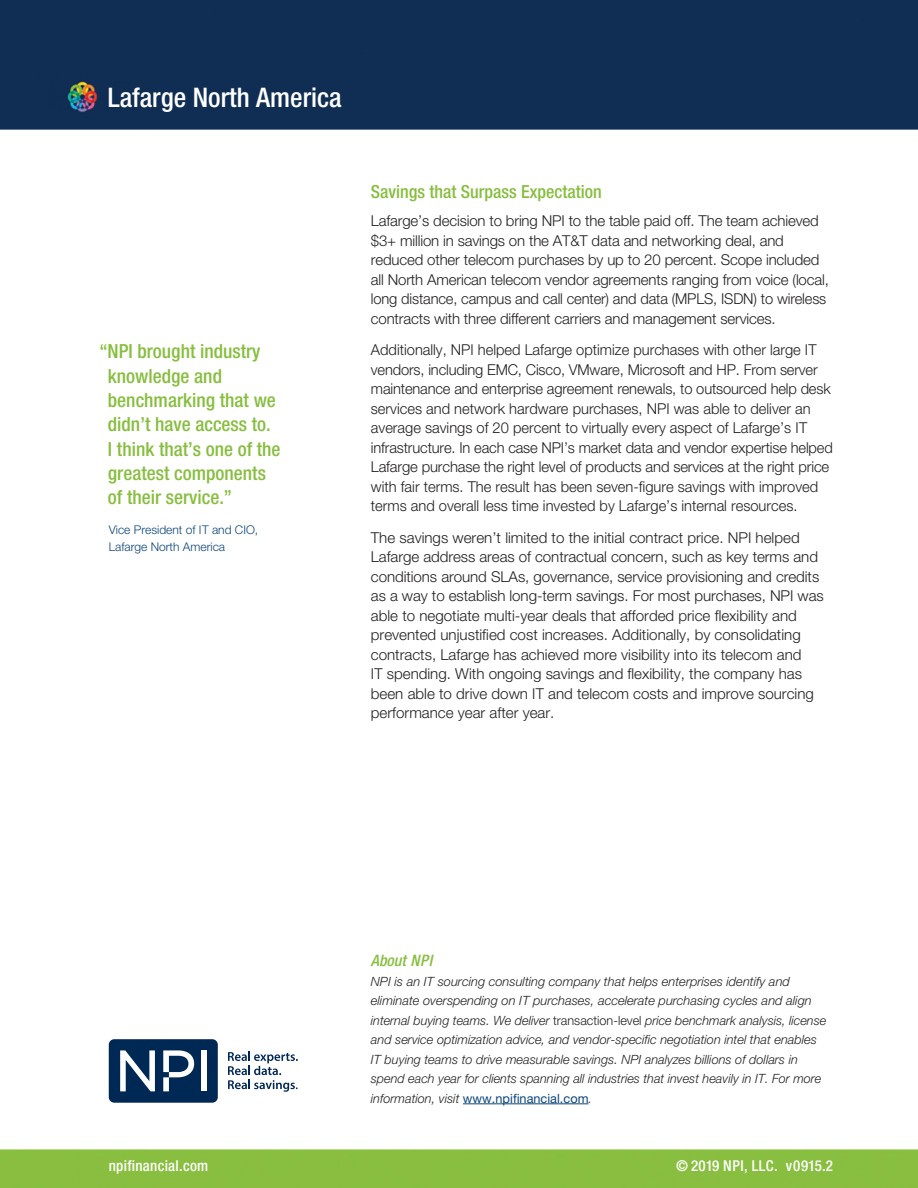
<style>
.page{position:relative;width:918px;height:1188px;background:#fff}
.page>*{position:absolute;margin:0;border:0;box-sizing:border-box;transform-origin:0 0}
.t1{font:500 condensed 27px "Helvetica Neue";color:#fff}
.t2{font:500 condensed 19.5px "Helvetica Neue";color:#87be3f}
.t3{font:500 condensed 18px "Helvetica Neue";color:#87be3f}
.t4{font:italic 500 condensed 15.75px "Helvetica Neue";color:#87be3f}
.t5{font:300 15px/19.5px "Helvetica Neue";letter-spacing:-.005em;color:#231f20}
.t6{font:500 condensed 15px "Helvetica Neue";letter-spacing:.02em;color:#fff}
.t7{font:italic 300 12.75px/19.5px "Helvetica Neue";color:#231f20}
.t8{font:300 12px "Helvetica Neue";color:#0d467a}
.s1{font-style:normal}
.s2{font-weight:400;font-style:normal;color:#0d467a}
</style>
<div class="page">
<img style="left:0;top:0;width:918px;height:1188px">
<div style="left:109px;top:1039px;width:109px;height:64px;background:#002855;border-radius:6px"></div>
<svg style="left:120px;top:1050px;width:35px;height:41px"></svg>
<div style="left:201px;top:1050px;width:5px;height:41px;background:#fff"></div>
<svg style="left:163px;top:1050px;width:31px;height:41px"></svg>
<svg style="left:228px;top:1052px;width:70px;height:40px"></svg>
<hr style="left:463px;top:1104px;width:126px;height:1px;background:#0d467a">
<p class="t1" style="left:108px;top:81px;width:235px">Lafarge North America</p>
<p class="t2" style="left:99px;top:340px;width:163px">“NPI brought industry</p>
<p class="t2" style="left:108px;top:364px;width:116px">knowledge and</p>
<p class="t2" style="left:108px;top:388px;width:170px">benchmarking that we</p>
<p class="t2" style="left:108px;top:413px;width:164px">didn’t have access to.</p>
<p class="t2" style="left:108px;top:437px;width:174px">I think that’s one of the</p>
<p class="t2" style="left:108px;top:461px;width:159px">greatest components</p>
<p class="t2" style="left:108px;top:486px;width:126px">of their service.”</p>
<p class="t8" style="left:109px;top:522px;width:151px">Vice President of IT and CIO,</p>
<p class="t8" style="left:109px;top:539px;width:118px">Lafarge North America</p>
<p class="t3" style="left:371px;top:181px;width:232px">Savings that Surpass Expectation</p>
<p class="t5" style="left:371px;top:211px;width:449px">Lafarge’s decision to bring NPI to the table paid off. The team achieved</p>
<p class="t5" style="left:371px;top:230px;width:414px">$3+ million in savings on the AT&amp;T data and networking deal, and</p>
<p class="t5" style="left:371px;top:250px;width:460px">reduced other telecom purchases by up to 20 percent. Scope included all North American telecom vendor agreements ranging from voice (local, long distance, campus and call center) and data (MPLS, ISDN) to wireless contracts with three different carriers and management services.</p>
<p class="t5" style="left:371px;top:340px;width:447px">Additionally, NPI helped Lafarge optimize purchases with other large IT</p>
<p class="t5" style="left:371px;top:359px;width:461px">vendors, including EMC, Cisco, VMware, Microsoft and HP. From server maintenance and enterprise agreement renewals, to outsourced help desk</p>
<p class="t5" style="left:371px;top:398px;width:441px">services and network hardware purchases, NPI was able to deliver an average savings of 20 percent to virtually every aspect of Lafarge’s IT</p>
<p class="t5" style="left:371px;top:437px;width:463px">infrastructure. In each case NPI’s market data and vendor expertise helped</p>
<p class="t5" style="left:371px;top:457px;width:460px">Lafarge purchase the right level of products and services at the right price</p>
<p class="t5" style="left:371px;top:476px;width:449px">with fair terms. The result has been seven-figure savings with improved terms and overall less time invested by Lafarge’s internal resources.</p>
<p class="t5" style="left:371px;top:527px;width:430px">The savings weren’t limited to the initial contract price. NPI helped</p>
<p class="t5" style="left:371px;top:547px;width:454px">Lafarge address areas of contractual concern, such as key terms and conditions around SLAs, governance, service provisioning and credits as a way to establish long-term savings. For most purchases, NPI was able to negotiate multi-year deals that afforded price flexibility and</p>
<p class="t5" style="left:371px;top:625px;width:432px">prevented unjustified cost increases. Additionally, by consolidating contracts, Lafarge has achieved more visibility into its telecom and</p>
<p class="t5" style="left:371px;top:664px;width:445px">IT spending. With ongoing savings and flexibility, the company has been able to drive down IT and telecom costs and improve sourcing performance year after year.</p>
<p class="t4" style="left:371px;top:951px;width:63px">About NPI</p>
<p class="t7" style="left:371px;top:971px;width:421px">NPI is an IT sourcing consulting company that helps enterprises identify and</p>
<p class="t7" style="left:371px;top:991px;width:457px">eliminate overspending on IT purchases, accelerate purchasing cycles and align internal buying teams. We deliver <span class="s1">transaction-level</span> price benchmark analysis, license and service optimization advice, and vendor-specific negotiation intel that enables</p>
<p class="t7" style="left:371px;top:1049px;width:452px">IT buying teams to drive measurable savings. NPI analyzes billions of dollars in spend each year for clients spanning all industries that invest heavily in IT. For more information, visit <span class="s2">www.npifinancial.com</span>.</p>
<p class="t6" style="left:109px;top:1156px;width:101px">npifinancial.com</p>
<p class="t6" style="left:676px;top:1156px;width:158px">© 2019 NPI, LLC. v0915.2</p>
</div>
